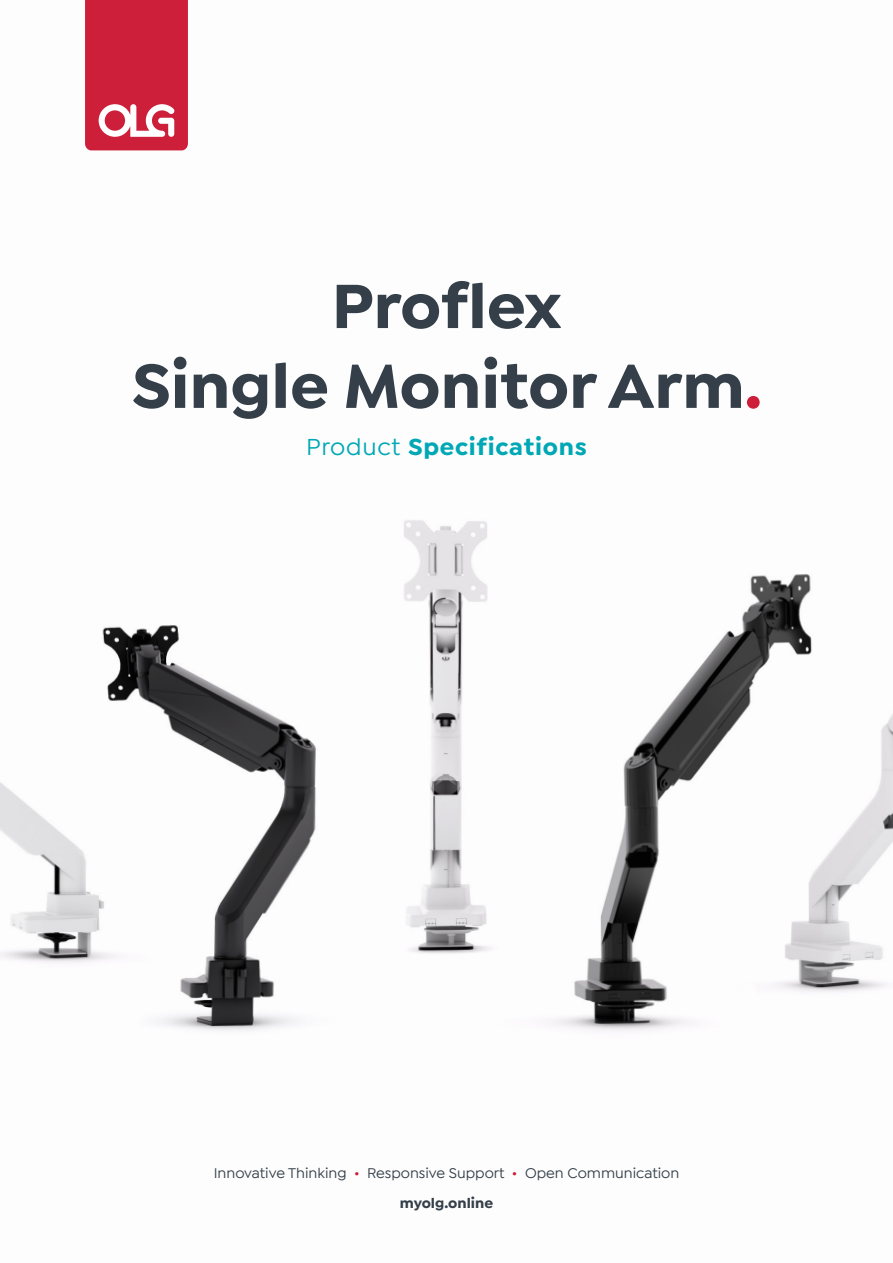
<style>
.page{position:relative;width:893px;height:1263px;background:#fff}
.page>*{position:absolute;margin:0;border:0;box-sizing:border-box;transform-origin:0 0}
.t1{font:700 66.45px/79.8px "Isidora Sans";color:#343f49;text-align:center}
.t2{font:700 24.75px "Isidora Sans";letter-spacing:.03em;color:#00a8b5}
.t3{font:500 15px "Isidora Sans";color:#343f49}
.t4{font:700 15px "Isidora Sans";color:#343f49}
.s1{color:#cd1f3a}
.s2{font-weight:500}
</style>
<div class="page">
<img style="left:0;top:150px;width:893px;height:882px">
<svg style="left:85px;top:0;width:103px;height:150px;background:#d1324b"></svg>
<p class="t1" style="left:132px;top:266px;width:632px">Proflex<br>Single Monitor Arm<span class="s1">.</span></p>
<p class="t2" style="left:306px;top:431px;width:282px"><span class="s2">Product</span> Specifications</p>
<p class="t3" style="left:214px;top:1164px;width:467px">Innovative Thinking <span class="s1">•</span> Responsive Support <span class="s1">•</span> Open Communication</p>
<p class="t4" style="left:400px;top:1194px;width:95px">myolg.online</p>
</div>
